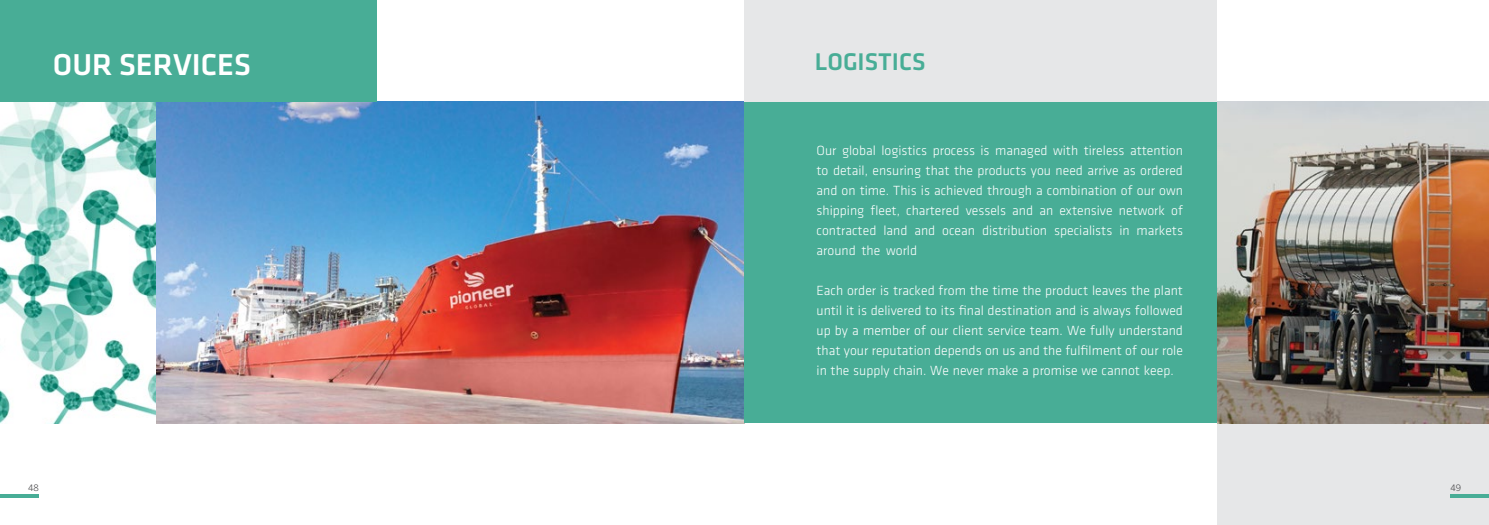
<style>
.page{position:relative;width:1489px;height:525px;background:#fff}
.page>*{position:absolute;margin:0;border:0;box-sizing:border-box;transform-origin:0 0}
.t1{font:500 31.25px "Klavika";color:#fff}
.t2{font:500 25px "Klavika";color:#48ad96}
.t3{font:300 13.75px/20px "Klavika";color:#fff;text-align:justify}
.t4{font:8.75px "Benton Sans";color:#4d4d4f}
</style>
<div class="page">
<div style="left:1217px;top:423px;width:271px;height:101px;background:#e6e7e8"></div>
<img style="left:0;top:102px;width:744px;height:321px">
<div style="left:744px;top:100px;width:473px;height:323px;background:#48ad96"></div>
<div style="left:744px;top:0;width:473px;height:102px;background:#e6e7e8"></div>
<div style="left:0;top:0;width:377px;height:102px;background:#48ad96"></div>
<img style="left:1217px;top:102px;width:271px;height:321px">
<svg style="left:0;top:494px;width:39px;height:3px"></svg>
<svg style="left:1450px;top:494px;width:38px;height:3px"></svg>
<h1 class="t1" style="left:53px;top:48px;width:199px">OUR SERVICES</h1>
<h2 class="t2" style="left:814px;top:48px;width:112px">LOGISTICS</h2>
<p class="t3" style="left:816px;top:140px;width:368px">Our global logistics process is managed with tireless attention to detail, ensuring that the products you need arrive as ordered and on time. This is achieved through a combination of our own shipping fleet, chartered vessels and an extensive network of contracted land and ocean distribution specialists in markets around the world</p>
<p class="t3" style="left:816px;top:280px;width:368px">Each order is tracked from the time the product leaves the plant until it is delivered to its final destination and is always followed up by a member of our client service team. We fully understand that your reputation depends on us and the fulfilment of our role in the supply chain. We never make a promise we cannot keep.</p>
<p class="t4" style="left:28px;top:482px;width:12px">48</p>
<p class="t4" style="left:1450px;top:482px;width:12px">49</p>
</div>
